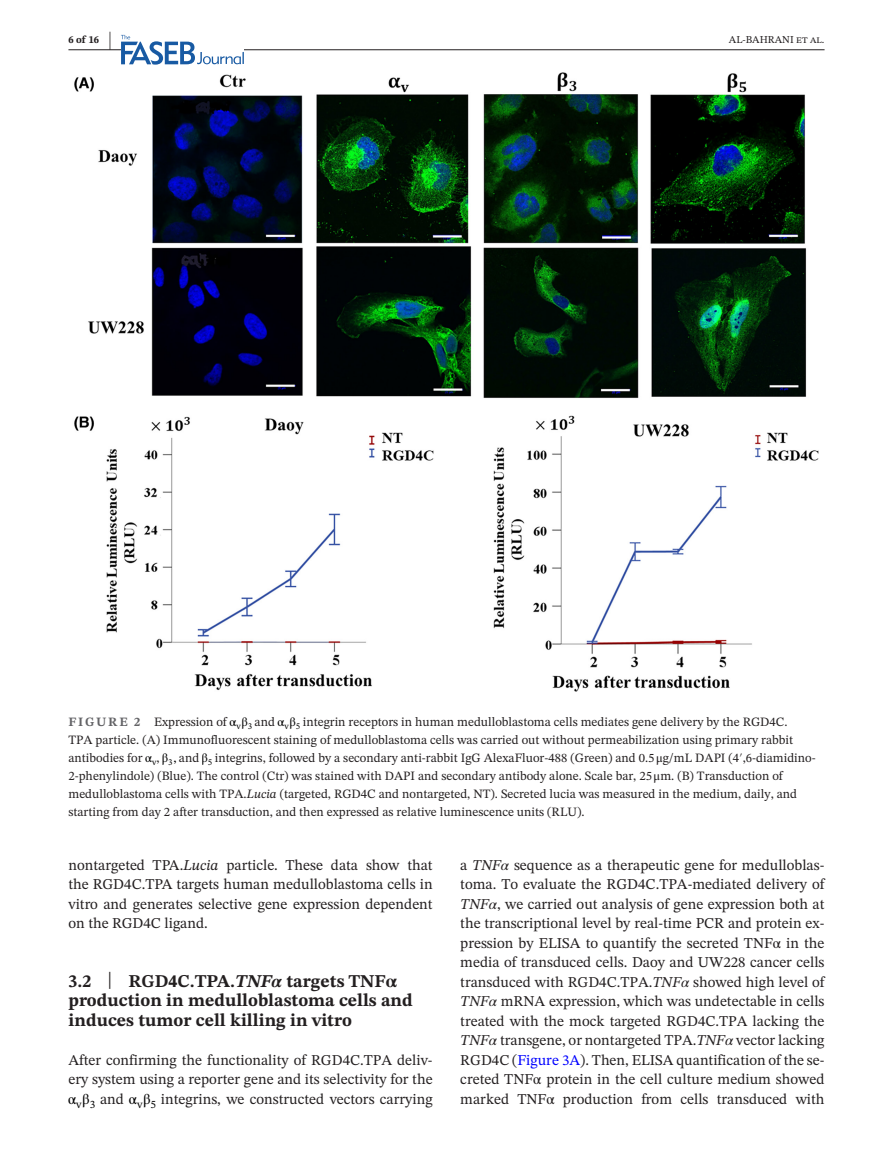
<style>
.page{position:relative;width:893px;height:1174px;background:#fff}
.page>*{position:absolute;margin:0;border:0;box-sizing:border-box;transform-origin:0 0}
.t1{font:700 18px/19.5px "STIX Two Text";color:#231f20}
.t2{font:15px/19.5px "STIX Two Text";color:#231f20;text-align:justify}
.t3{font:12.75px/18px "STIX Two Text";color:#231f20}
.t4{font:10.5px "STIX Two Text";color:#231f20}
.t5{font:700 10.5px "STIX Two Text";color:#231f20}
.s1{font-size:21px}
.s2{font-weight:700;color:#636366}
.s3{font-family:"STIX Math";color:#000}
.s4{color:#000}
.s5{font-family:"STIX"}
.s6{font-style:italic}
.s7{font-weight:400;font-size:23.7px}
.s8{font-family:"STIX";font-style:italic}
.s9{color:#00f}
</style>
<div class="page">
<hr style="left:68px;top:49px;width:756px;height:1px;background:#231f20">
<svg style="left:121px;top:35px;width:123px;height:30px"></svg>
<img style="left:74px;top:72px;width:745px;height:620px">
<p class="t5" style="left:68px;top:32px;width:44px">6 of 16 <span class="s1">|</span></p>
<p class="t4" style="left:729px;top:32px;width:97px">AL-BAHRANI et al.</p>
<p class="t3" style="left:68px;top:713px;width:749px"><span class="s2">FIGURE 2</span> Expression of <span class="s3">α</span><sub>v</sub><span class="s3">β</span><sub>3</sub> and <span class="s3">α</span><sub>v</sub><span class="s3">β</span><sub>5</sub> integrin receptors in human medulloblastoma cells mediates gene delivery by the RGD4C.<br>TPA particle. (A) Immunofluorescent staining of medulloblastoma cells was carried out without permeabilization using primary rabbit antibodies for <span class="s3">α</span><sub>v</sub>, <span class="s3">β</span><sub>3</sub><span class="s4">,</span> and <span class="s3">β</span><sub>5</sub> integrins, followed by a secondary anti-rabbit IgG AlexaFluor-488 (Green) and 0.5<span class="s5">μ</span>g/mL DAPI (4<span class="s5">′</span>,6-diamidino-2-phenylindole) (Blue). The control (Ctr) was stained with DAPI and secondary antibody alone. Scale bar, 25<span class="s5">μ</span>m. (B) Transduction of medulloblastoma cells with TPA.<span class="s6">Lucia</span> (targeted, RGD4C and nontargeted, NT). Secreted lucia was measured in the medium, daily, and starting from day 2 after transduction, and then expressed as relative luminescence units (RLU).</p>
<p class="t2" style="left:68px;top:855px;width:366px">nontargeted TPA.<span class="s6">Lucia</span> particle. These data show that the RGD4C.TPA targets human medulloblastoma cells in vitro and generates selective gene expression dependent on the RGD4C ligand.</p>
<p class="t1" style="left:68px;top:971px;width:346px">3.2 <span class="s7">|</span> RGD4C.TPA.<span class="s6">TNF</span><span class="s8">α</span> targets TNF<span class="s5">α </span>production in medulloblastoma cells and induces tumor cell killing in vitro</p>
<p class="t2" style="left:68px;top:1050px;width:366px">After confirming the functionality of RGD4C.TPA deliv&shy;ery system using a reporter gene and its selectivity for the <span class="s3">α</span><sub>v</sub><span class="s3">β</span><sub>3</sub> and <span class="s3">α</span><sub>v</sub><span class="s3">β</span><sub>5</sub> integrins, we constructed vectors carrying</p>
<p class="t2" style="left:460px;top:855px;width:366px">a <span class="s6">TNF</span><span class="s8">α</span> sequence as a therapeutic gene for medulloblas&shy;toma. To evaluate the RGD4C.TPA-mediated delivery of <span class="s6">TNF</span><span class="s8">α</span>, we carried out analysis of gene expression both at the transcriptional level by real-time PCR and protein ex&shy;pression by ELISA to quantify the secreted TNF<span class="s5">α</span> in the media of transduced cells. Daoy and UW228 cancer cells transduced with RGD4C.TPA.<span class="s6">TNF</span><span class="s8">α</span> showed high level of <span class="s6">TNF</span><span class="s8">α</span> mRNA expression, which was undetectable in cells treated with the mock targeted RGD4C.TPA lacking the <span class="s6">TNF</span><span class="s8">α</span> transgene, or nontargeted TPA.<span class="s6">TNF</span><span class="s8">α</span> vector lacking RGD4C (<span class="s9">Figure 3A</span>). Then, ELISA quantification of the se&shy;creted TNF<span class="s5">α</span> protein in the cell culture medium showed marked TNF<span class="s5">α</span> production from cells transduced with</p>
</div>
